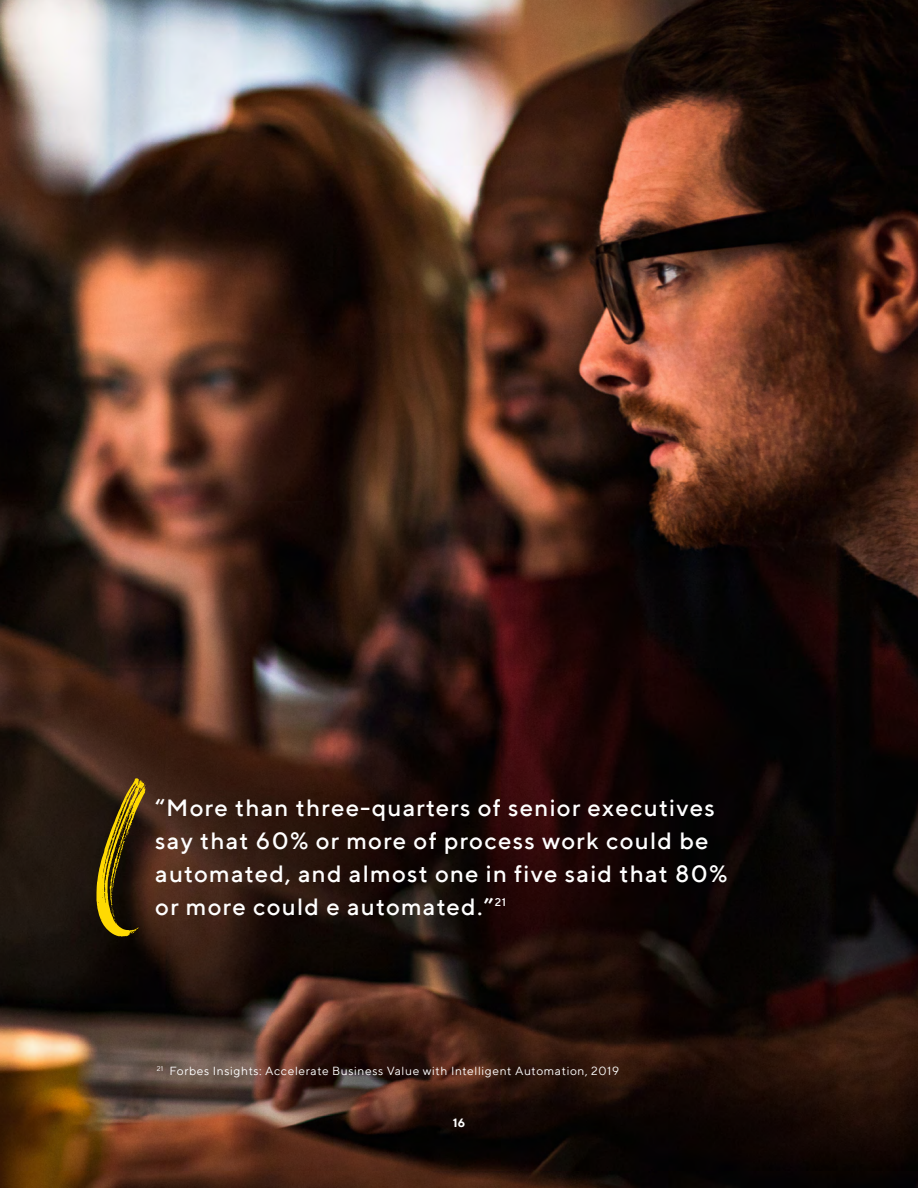
<style>
.page{position:relative;width:918px;height:1188px;background:#fff}
.page>*{position:absolute;margin:0;border:0;box-sizing:border-box;transform-origin:0 0}
.t1{font:500 24px/33px "TT Norms";letter-spacing:.05em;color:#fff}
.t2{font:12px "TT Norms";letter-spacing:.05em;color:#fff}
.t3{font:700 12px "TT Norms";color:#fff}
</style>
<div class="page">
<img style="left:0;top:0;width:918px;height:1188px">
<svg style="left:96px;top:778px;width:50px;height:159px;background:#56430b"></svg>
<p class="t1" style="left:155px;top:791px;width:574px">“More than three-quarters of senior executives say that 60% or more of process work could be automated, and almost one in five said that 80% or more could e automated.”<sup>21</sup></p>
<p class="t2" style="left:157px;top:1063px;width:464px"><sup>21</sup> Forbes Insights: Accelerate Business Value with Intelligent Automation, 2019</p>
<p class="t3" style="left:453px;top:1115px;width:14px">16</p>
</div>
